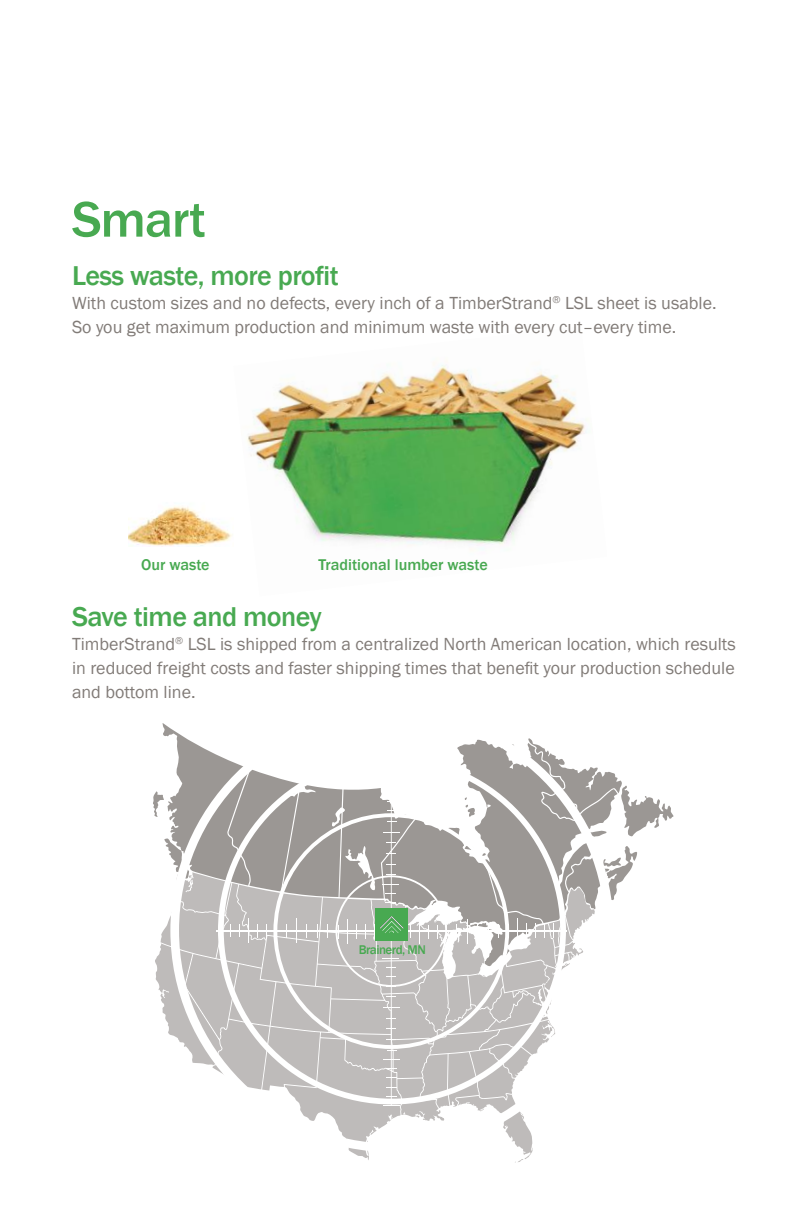
<style>
.page{position:relative;width:792px;height:1224px;background:#fff}
.page>*{position:absolute;margin:0;border:0;box-sizing:border-box;transform-origin:0 0}
.t1{font:500 52px "Franklin Gothic";letter-spacing:-.02em;color:#48a951}
.t2{font:500 28px "Franklin Gothic";letter-spacing:-.02em;color:#48a951}
.t3{font:18px/24px "Franklin Gothic";color:#817b77}
.t4{font:500 16px "Franklin Gothic";color:#48a951}
.t5{font:500 13px "Franklin Gothic";letter-spacing:-.04em;color:#48a951}
</style>
<div class="page">
<svg style="left:158px;top:987px;width:397px;height:175px"></svg>
<svg style="left:273px;top:987px;width:236px;height:62px;background:#c5c3c2"></svg>
<svg style="left:383px;top:1105px;width:17px;height:1px"></svg>
<svg style="left:383px;top:1059px;width:17px;height:1px"></svg>
<svg style="left:383px;top:1007px;width:17px;height:1px"></svg>
<hr style="left:391px;top:755px;width:1px;height:350px;background:#fff">
<svg style="left:153px;top:723px;width:521px;height:264px"></svg>
<img style="left:128px;top:506px;width:105px;height:41px">
<img style="left:247px;top:363px;width:341px;height:187px">
<h1 class="t1" style="left:72px;top:187px;width:135px">Smart</h1>
<h2 class="t2" style="left:72px;top:259px;width:268px">Less waste, more profit</h2>
<p class="t3" style="left:72px;top:292px;width:646px">With custom sizes and no defects, every inch of a TimberStrand<sup>®</sup> LSL sheet is usable.<br>So you get maximum production and minimum waste with every cut–every time.</p>
<p class="t4" style="left:141px;top:555px;width:70px">Our waste</p>
<p class="t4" style="left:319px;top:555px;width:171px">Traditional lumber waste</p>
<h2 class="t2" style="left:72px;top:599px;width:251px">Save time and money</h2>
<p class="t3" style="left:72px;top:632px;width:665px;text-align:justify">TimberStrand<sup>®</sup> LSL is shipped from a centralized North American location, which results in reduced freight costs and faster shipping times that benefit your production schedule and bottom line.</p>
<p class="t5" style="left:359px;top:942px;width:69px">Brainerd, MN</p>
</div>
